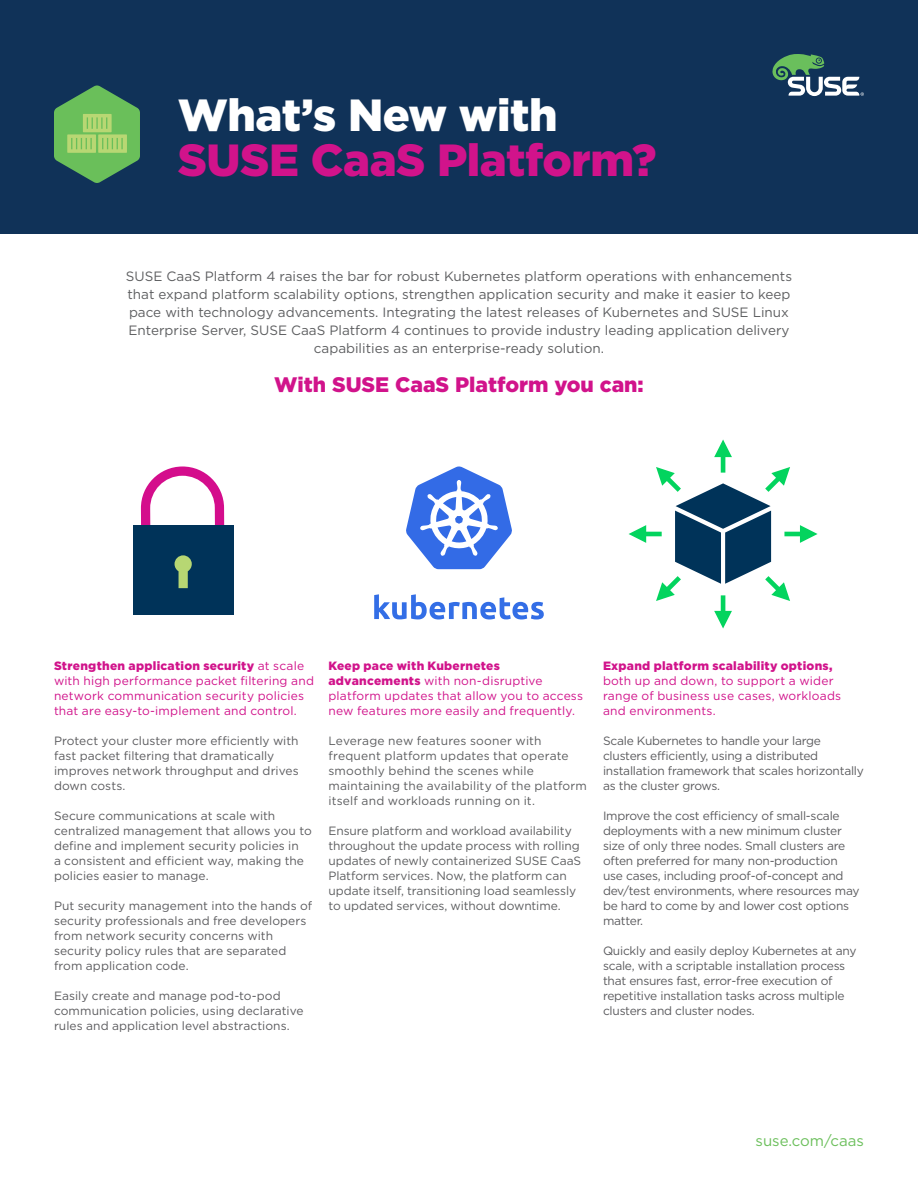
<style>
.page{position:relative;width:918px;height:1188px;background:#fff}
.page>*{position:absolute;margin:0;border:0;box-sizing:border-box;transform-origin:0 0}
.Cover_-_Title{font:900 45px "Gotham HTF";letter-spacing:-.01em;color:#d1138b}
.Cover_-_Title-2{font:900 45px "Gotham HTF";letter-spacing:-.01em;color:#fff}
.t1{font:900 21px "Gotham HTF";color:#d1138b}
.Body{font:15px "Gotham HTF";color:#6bbf5b}
.t2{font:13.5px/18px "Gotham HTF";color:#5d5e60;text-align:center}
.t3{font:12px/15px "Gotham HTF";letter-spacing:-.02em;color:#5c5c5f}
.t4{font:12px/15px "Gotham HTF";letter-spacing:.005em;color:#5c5c5f}
.t5{font:12px/15px "Gotham HTF";color:#5d5e60}
.t6{font:12px/15px "Gotham HTF";letter-spacing:.015em;color:#d1138b}
.s1{font-weight:900}
</style>
<div class="page">
<div style="left:0;top:0;width:918px;height:234px;background:#103258"></div>
<svg style="left:772px;top:54px;width:92px;height:42px"></svg>
<svg style="left:54px;top:85px;width:86px;height:98px"></svg>
<svg style="left:374px;top:594px;width:170px;height:26px"></svg>
<svg style="left:406px;top:466px;width:106px;height:103px"></svg>
<svg style="left:141px;top:466px;width:83px;height:59px"></svg>
<div style="left:133px;top:525px;width:100px;height:90px;background:#003359"></div>
<svg style="left:175px;top:555px;width:17px;height:33px"></svg>
<svg style="left:629px;top:440px;width:189px;height:188px"></svg>
<p class="Cover_-_Title-2" style="left:178px;top:89px;width:381px">What’s New with</p>
<p class="Cover_-_Title" style="left:178px;top:134px;width:480px">SUSE CaaS Platform?</p>
<p class="t2" style="left:126px;top:267px;width:668px">SUSE CaaS Platform 4 raises the bar for robust Kubernetes platform operations with enhancements that expand platform scalability options, strengthen application security and make it easier to keep pace with technology advancements. Integrating the latest releases of Kubernetes and SUSE Linux Enterprise Server, SUSE CaaS Platform 4 continues to provide industry leading application delivery capabilities as an enterprise-ready solution.</p>
<p class="t1" style="left:274px;top:373px;width:371px">With SUSE CaaS Platform you can:</p>
<p class="t6" style="left:54px;top:658px;width:261px"><span class="s1">Strengthen application security</span> at scale with high performance packet filtering and network communication security policies that are easy-to-implement and control.</p>
<p class="t4" style="left:54px;top:733px;width:246px">Protect your cluster more efficiently with fast packet filtering that dramatically improves network throughput and drives down costs.</p>
<p class="t4" style="left:54px;top:808px;width:259px">Secure communications at scale with centralized management that allows you to define and implement security policies in<br>a consistent and efficient way, making the policies easier to manage.</p>
<p class="t4" style="left:54px;top:898px;width:260px">Put security management into the hands of security professionals and free developers from network security concerns with security policy rules that are separated from application code.</p>
<p class="t4" style="left:54px;top:988px;width:251px">Easily create and manage pod-to-pod communication policies, using declarative rules and application level abstractions.</p>
<p class="t6" style="left:328px;top:658px;width:256px"><span class="s1">Keep pace with Kubernetes advancements</span> with non-disruptive platform updates that allow you to access new features more easily and frequently.</p>
<p class="t5" style="left:328px;top:733px;width:260px">Leverage new features sooner with frequent platform updates that operate smoothly behind the scenes while maintaining the availability of the platform itself and workloads running on it.</p>
<p class="t5" style="left:328px;top:823px;width:254px">Ensure platform and workload availability throughout the update process with rolling updates of newly containerized SUSE CaaS Platform services. Now, the platform can update itself, transitioning load seamlessly to updated services, without downtime.</p>
<p class="t6" style="left:603px;top:658px;width:240px"><span class="s1">Expand platform scalability options, </span>both up and down, to support a wider range of business use cases, workloads and environments.</p>
<p class="t3" style="left:603px;top:733px;width:263px">Scale Kubernetes to handle your large clusters efficiently, using a distributed installation framework that scales horizontally as the cluster grows.</p>
<p class="t3" style="left:603px;top:808px;width:258px">Improve the cost efficiency of small-scale deployments with a new minimum cluster size of only three nodes. Small clusters are often preferred for many non-production use cases, including proof-of-concept and dev/test environments, where resources may be hard to come by and lower cost options matter.</p>
<p class="t3" style="left:603px;top:943px;width:255px">Quickly and easily deploy Kubernetes at any scale, with a scriptable installation process that ensures fast, error-free execution of repetitive installation tasks across multiple clusters and cluster nodes.</p>
<p class="Body" style="left:756px;top:1133px;width:110px">suse.com/caas</p>
</div>
